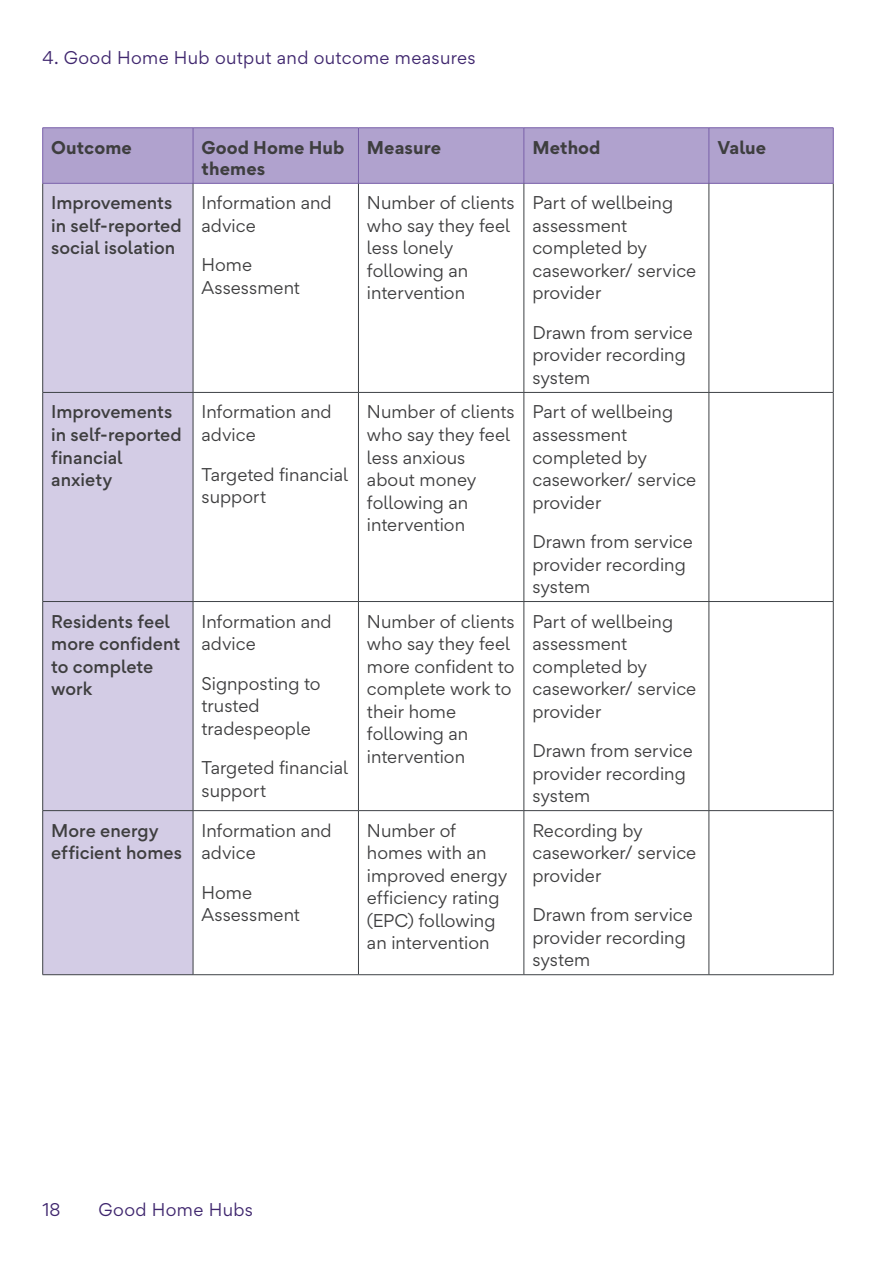
<style>
.page{position:relative;width:893px;height:1263px;background:#fff}
.page>*{position:absolute;margin:0;border:0;box-sizing:border-box;transform-origin:0 0}
.Body_Text_11_15pt{font:16.5px/22.5px "Gordita";color:#3e3e3f}
.Body_Text_11_15pt-2{font:500 16.5px/22.5px "Gordita";letter-spacing:.005em;color:#3e3e3f}
.Running_Header_Foote{font:16.5px "Gordita";letter-spacing:.02em;color:#3f266e}
.Body_Text_11_15pt-3{font:700 16.5px/21px "Gordita";letter-spacing:.005em;color:#3e3e3f}
.Folio_11pt_Ranged_Le{font:16.5px "Gordita";color:#3f266e}
</style>
<div class="page">
<div style="left:43px;top:128px;width:790px;height:55px;background:#b0a2ce"></div>
<div style="left:43px;top:184px;width:150px;height:790px;background:#d3cce5"></div>
<hr style="left:43px;top:127px;width:150px;height:1px;background:#7960aa">
<hr style="left:42px;top:128px;width:1px;height:55px;background:#7960aa">
<hr style="left:193px;top:127px;width:165px;height:1px;background:#7960aa">
<hr style="left:193px;top:128px;width:1px;height:55px;background:#7960aa">
<hr style="left:358px;top:127px;width:166px;height:1px;background:#7960aa">
<hr style="left:358px;top:128px;width:1px;height:55px;background:#7960aa">
<hr style="left:524px;top:127px;width:185px;height:1px;background:#7960aa">
<hr style="left:524px;top:128px;width:1px;height:55px;background:#7960aa">
<hr style="left:709px;top:127px;width:124px;height:1px;background:#7960aa">
<hr style="left:709px;top:128px;width:1px;height:55px;background:#7960aa">
<hr style="left:833px;top:128px;width:1px;height:55px;background:#7960aa">
<hr style="left:43px;top:183px;width:150px;height:1px;background:#7960aa">
<hr style="left:193px;top:183px;width:165px;height:1px;background:#7960aa">
<hr style="left:358px;top:183px;width:166px;height:1px;background:#7960aa">
<hr style="left:524px;top:183px;width:185px;height:1px;background:#7960aa">
<hr style="left:709px;top:183px;width:124px;height:1px;background:#7960aa">
<hr style="left:42px;top:183px;width:1px;height:209px;background:#3e4246">
<hr style="left:193px;top:183px;width:1px;height:209px;background:#3e4246">
<hr style="left:358px;top:183px;width:1px;height:209px;background:#3e4246">
<hr style="left:524px;top:183px;width:1px;height:209px;background:#3e4246">
<hr style="left:709px;top:183px;width:1px;height:209px;background:#3e4246">
<hr style="left:833px;top:183px;width:1px;height:209px;background:#3e4246">
<hr style="left:43px;top:392px;width:150px;height:1px;background:#3e4246">
<hr style="left:42px;top:393px;width:1px;height:208px;background:#3e4246">
<hr style="left:193px;top:392px;width:165px;height:1px;background:#3e4246">
<hr style="left:193px;top:393px;width:1px;height:208px;background:#3e4246">
<hr style="left:358px;top:392px;width:166px;height:1px;background:#3e4246">
<hr style="left:358px;top:393px;width:1px;height:208px;background:#3e4246">
<hr style="left:524px;top:392px;width:185px;height:1px;background:#3e4246">
<hr style="left:524px;top:393px;width:1px;height:208px;background:#3e4246">
<hr style="left:709px;top:392px;width:124px;height:1px;background:#3e4246">
<hr style="left:709px;top:393px;width:1px;height:208px;background:#3e4246">
<hr style="left:833px;top:393px;width:1px;height:208px;background:#3e4246">
<hr style="left:43px;top:601px;width:150px;height:1px;background:#3e4246">
<hr style="left:42px;top:602px;width:1px;height:208px;background:#3e4246">
<hr style="left:193px;top:601px;width:165px;height:1px;background:#3e4246">
<hr style="left:193px;top:602px;width:1px;height:208px;background:#3e4246">
<hr style="left:358px;top:601px;width:166px;height:1px;background:#3e4246">
<hr style="left:358px;top:602px;width:1px;height:208px;background:#3e4246">
<hr style="left:524px;top:601px;width:185px;height:1px;background:#3e4246">
<hr style="left:524px;top:602px;width:1px;height:208px;background:#3e4246">
<hr style="left:709px;top:601px;width:124px;height:1px;background:#3e4246">
<hr style="left:709px;top:602px;width:1px;height:208px;background:#3e4246">
<hr style="left:833px;top:602px;width:1px;height:208px;background:#3e4246">
<hr style="left:43px;top:810px;width:150px;height:1px;background:#3e4246">
<hr style="left:42px;top:811px;width:1px;height:163px;background:#3e4246">
<hr style="left:193px;top:810px;width:165px;height:1px;background:#3e4246">
<hr style="left:193px;top:811px;width:1px;height:163px;background:#3e4246">
<hr style="left:358px;top:810px;width:166px;height:1px;background:#3e4246">
<hr style="left:358px;top:811px;width:1px;height:163px;background:#3e4246">
<hr style="left:524px;top:810px;width:185px;height:1px;background:#3e4246">
<hr style="left:524px;top:811px;width:1px;height:163px;background:#3e4246">
<hr style="left:709px;top:810px;width:124px;height:1px;background:#3e4246">
<hr style="left:709px;top:811px;width:1px;height:163px;background:#3e4246">
<hr style="left:833px;top:811px;width:1px;height:163px;background:#3e4246">
<hr style="left:43px;top:974px;width:150px;height:1px;background:#3e4246">
<hr style="left:193px;top:974px;width:165px;height:1px;background:#3e4246">
<hr style="left:358px;top:974px;width:166px;height:1px;background:#3e4246">
<hr style="left:524px;top:974px;width:185px;height:1px;background:#3e4246">
<hr style="left:709px;top:974px;width:124px;height:1px;background:#3e4246">
<p class="Running_Header_Foote" style="left:43px;top:45px;width:435px">4. Good Home Hub output and outcome measures</p>
<p class="Body_Text_11_15pt-3" style="left:51px;top:136px;width:82px">Outcome</p>
<p class="Body_Text_11_15pt-3" style="left:202px;top:136px;width:144px">Good Home Hub themes</p>
<p class="Body_Text_11_15pt-3" style="left:367px;top:136px;width:76px">Measure</p>
<p class="Body_Text_11_15pt-3" style="left:532px;top:136px;width:70px">Method</p>
<p class="Body_Text_11_15pt-3" style="left:717px;top:136px;width:50px">Value</p>
<p class="Body_Text_11_15pt-2" style="left:51px;top:192px;width:132px">Improvements in self-reported social isolation</p>
<p class="Body_Text_11_15pt" style="left:202px;top:191px;width:132px">Information and advice</p>
<p class="Body_Text_11_15pt" style="left:202px;top:253px;width:100px">Home<br>Assessment</p>
<p class="Body_Text_11_15pt" style="left:367px;top:191px;width:149px">Number of clients who say they feel less lonely following an intervention</p>
<p class="Body_Text_11_15pt" style="left:532px;top:191px;width:165px">Part of wellbeing assessment completed by caseworker/ service provider</p>
<p class="Body_Text_11_15pt" style="left:532px;top:321px;width:162px">Drawn from service provider recording system</p>
<p class="Body_Text_11_15pt-2" style="left:51px;top:401px;width:132px">Improvements in self-reported financial anxiety</p>
<p class="Body_Text_11_15pt" style="left:202px;top:400px;width:132px">Information and advice</p>
<p class="Body_Text_11_15pt" style="left:202px;top:462px;width:148px">Targeted financial support</p>
<p class="Body_Text_11_15pt-2" style="left:51px;top:610px;width:131px">Residents feel more confident to complete work</p>
<p class="Body_Text_11_15pt" style="left:202px;top:610px;width:132px">Information and advice</p>
<p class="Body_Text_11_15pt" style="left:202px;top:672px;width:121px">Signposting to trusted tradespeople</p>
<p class="Body_Text_11_15pt" style="left:202px;top:756px;width:148px">Targeted financial support</p>
<p class="Body_Text_11_15pt-2" style="left:51px;top:819px;width:132px">More energy efficient homes</p>
<p class="Body_Text_11_15pt" style="left:202px;top:819px;width:132px">Information and advice</p>
<p class="Body_Text_11_15pt" style="left:202px;top:881px;width:100px">Home<br>Assessment</p>
<p class="Body_Text_11_15pt" style="left:367px;top:400px;width:149px">Number of clients who say they feel less anxious about money following an intervention</p>
<p class="Body_Text_11_15pt" style="left:532px;top:400px;width:165px">Part of wellbeing assessment completed by caseworker/ service provider</p>
<p class="Body_Text_11_15pt" style="left:532px;top:530px;width:162px">Drawn from service provider recording system</p>
<p class="Body_Text_11_15pt" style="left:367px;top:610px;width:149px">Number of clients who say they feel more confident to complete work to their home following an intervention</p>
<p class="Body_Text_11_15pt" style="left:532px;top:610px;width:165px">Part of wellbeing assessment completed by caseworker/ service provider</p>
<p class="Body_Text_11_15pt" style="left:532px;top:739px;width:162px">Drawn from service provider recording system</p>
<p class="Body_Text_11_15pt" style="left:367px;top:819px;width:142px">Number of homes with an improved energy efficiency rating (EPC) following an intervention</p>
<p class="Body_Text_11_15pt" style="left:532px;top:819px;width:165px">Recording by caseworker/ service provider</p>
<p class="Body_Text_11_15pt" style="left:532px;top:903px;width:162px">Drawn from service provider recording system</p>
<p class="Folio_11pt_Ranged_Le" style="left:43px;top:1198px;width:20px">18</p>
<p class="Running_Header_Foote" style="left:99px;top:1198px;width:156px">Good Home Hubs</p>
</div>
